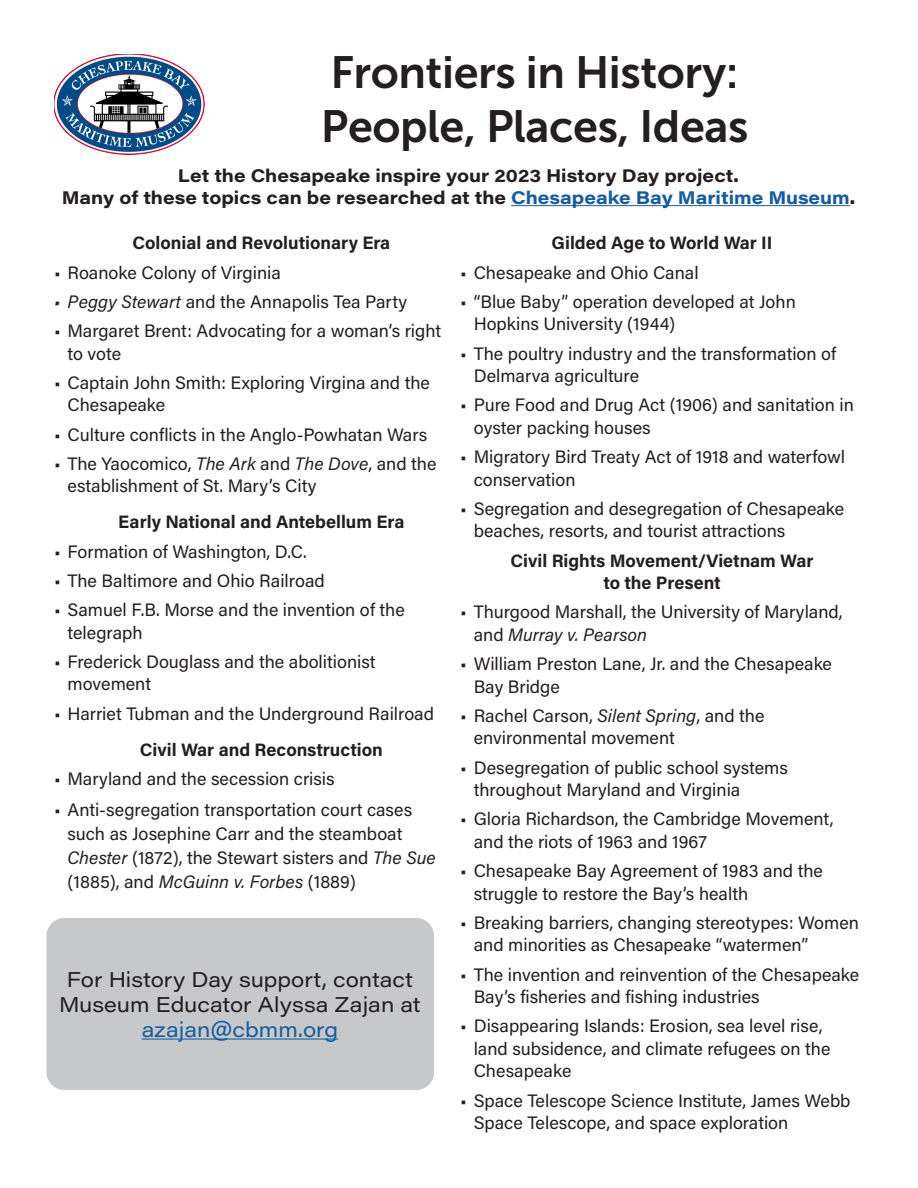
<style>
.page{position:relative;width:918px;height:1188px;background:#fff}
.page>*{position:absolute;margin:0;border:0;box-sizing:border-box;transform-origin:0 0}
.t1{font:45px "Museo Sans 700";letter-spacing:-.01em;color:#231f20}
.t2{font:21px/25.2px "Acumin Pro Wide";color:#231f20;text-align:center}
.t3{font:18px/22.5px "Acumin Pro";color:#231f20}
.t4{font:700 18px/22.5px "Acumin Pro";color:#231f20;text-align:center}
.t5{font:700 18px/21.6px "Acumin Pro Wide";color:#231f20;text-align:center}
.s1{color:#175d9e}
.s2{font-style:italic}
</style>
<div class="page">
<hr style="left:511px;top:205px;width:339px;height:1px;background:#175d9e">
<img style="left:54px;top:54px;width:150px;height:100px">
<div style="left:46px;top:918px;width:388px;height:172px;background:#c7c8ca;border-radius:18px"></div>
<hr style="left:142px;top:1039px;width:196px;height:1px;background:#175d9e">
<p class="t1" style="left:331px;top:47px;width:410px">Frontiers in History:</p>
<p class="t1" style="left:321px;top:101px;width:429px">People, Places, Ideas</p>
<p class="t5" style="left:62px;top:164px;width:795px">Let the Chesapeake inspire your 2023 History Day project.<br>Many of these topics can be researched at the <span class="s1">Chesapeake Bay Maritime Museum</span>.</p>
<p class="t4" style="left:132px;top:231px;width:259px">Colonial and Revolutionary Era</p>
<p class="t3" style="left:54px;top:260px;width:228px">• Roanoke Colony of Virginia</p>
<p class="t3" style="left:54px;top:290px;width:355px"><span class="s2">• Peggy Stewart</span> and the Annapolis Tea Party</p>
<p class="t3" style="left:68px;top:319px;width:375px;text-indent:-14px">• Margaret Brent: Advocating for a woman’s right to vote</p>
<p class="t3" style="left:68px;top:371px;width:364px;text-indent:-14px">• Captain John Smith: Exploring Virgina and the<br>Chesapeake</p>
<p class="t3" style="left:54px;top:422px;width:375px">• Culture conflicts in the Anglo-Powhatan Wars</p>
<p class="t3" style="left:68px;top:452px;width:371px;text-indent:-14px">• The Yaocomico, <span class="s2">The Ark</span> and <span class="s2">The Dove</span>, and the establishment of St. Mary’s City</p>
<p class="t4" style="left:118px;top:510px;width:288px">Early National and Antebellum Era</p>
<p class="t3" style="left:54px;top:539px;width:254px">• Formation of Washington, D.C.</p>
<p class="t3" style="left:54px;top:569px;width:272px">• The Baltimore and Ohio Railroad</p>
<p class="t3" style="left:68px;top:598px;width:339px;text-indent:-14px">• Samuel F.B. Morse and the invention of the telegraph</p>
<p class="t3" style="left:68px;top:650px;width:310px;text-indent:-14px">• Frederick Douglass and the abolitionist movement</p>
<p class="t3" style="left:54px;top:701px;width:382px">• Harriet Tubman and the Underground Railroad</p>
<p class="t4" style="left:140px;top:737px;width:244px">Civil War and Reconstruction</p>
<p class="t3" style="left:54px;top:767px;width:282px">• Maryland and the secession crisis</p>
<p class="t3" style="left:68px;top:797px;width:370px;line-height:24px;text-indent:-14px">• Anti-segregation transportation court cases such as Josephine Carr and the steamboat <span class="s2">Chester</span> (1872), the Stewart sisters and <span class="s2">The Sue </span>(1885), and <span class="s2">McGuinn v. Forbes</span> (1889)</p>
<p class="t2" style="left:59px;top:966px;width:363px">For History Day support, contact<br>Museum Educator Alyssa Zajan at <span class="s1">azajan@cbmm.org</span></p>
<p class="t4" style="left:552px;top:231px;width:222px">Gilded Age to World War II</p>
<p class="t3" style="left:460px;top:260px;width:240px">• Chesapeake and Ohio Canal</p>
<p class="t3" style="left:474px;top:290px;width:324px;text-indent:-14px">• “Blue Baby” operation developed at John<br>Hopkins University (1944)</p>
<p class="t3" style="left:474px;top:341px;width:364px;text-indent:-14px">• The poultry industry and the transformation of<br>Delmarva agriculture</p>
<p class="t3" style="left:474px;top:393px;width:382px;text-indent:-14px">• Pure Food and Drug Act (1906) and sanitation in oyster packing houses</p>
<p class="t3" style="left:474px;top:445px;width:373px;text-indent:-14px">• Migratory Bird Treaty Act of 1918 and waterfowl conservation</p>
<p class="t3" style="left:474px;top:497px;width:372px;text-indent:-14px">• Segregation and desegregation of Chesapeake beaches, resorts, and tourist attractions</p>
<p class="t4" style="left:511px;top:548px;width:304px">Civil Rights Movement/Vietnam War to the Present</p>
<p class="t3" style="left:474px;top:600px;width:370px;text-indent:-14px">• Thurgood Marshall, the University of Maryland, and <span class="s2">Murray v. Pearson</span></p>
<p class="t3" style="left:474px;top:652px;width:360px;text-indent:-14px">• William Preston Lane, Jr. and the Chesapeake<br>Bay Bridge</p>
<p class="t3" style="left:474px;top:704px;width:292px;text-indent:-14px">• Rachel Carson, <span class="s2">Silent Spring</span>, and the environmental movement</p>
<p class="t3" style="left:474px;top:755px;width:316px;text-indent:-14px">• Desegregation of public school systems throughout Maryland and Virginia</p>
<p class="t3" style="left:474px;top:807px;width:361px;text-indent:-14px">• Gloria Richardson, the Cambridge Movement, and the riots of 1963 and 1967</p>
<p class="t3" style="left:474px;top:859px;width:351px;text-indent:-14px">• Chesapeake Bay Agreement of 1983 and the struggle to restore the Bay’s health</p>
<p class="t3" style="left:474px;top:911px;width:387px;text-indent:-14px">• Breaking barriers, changing stereotypes: Women and minorities as Chesapeake “watermen”</p>
<p class="t3" style="left:474px;top:962px;width:387px;text-indent:-14px">• The invention and reinvention of the Chesapeake<br>Bay’s fisheries and fishing industries</p>
<p class="t3" style="left:474px;top:1014px;width:358px;text-indent:-14px">• Disappearing Islands: Erosion, sea level rise, land subsidence, and climate refugees on the<br>Chesapeake</p>
<p class="t3" style="left:474px;top:1088px;width:378px;text-indent:-14px">• Space Telescope Science Institute, James Webb<br>Space Telescope, and space exploration</p>
</div>
